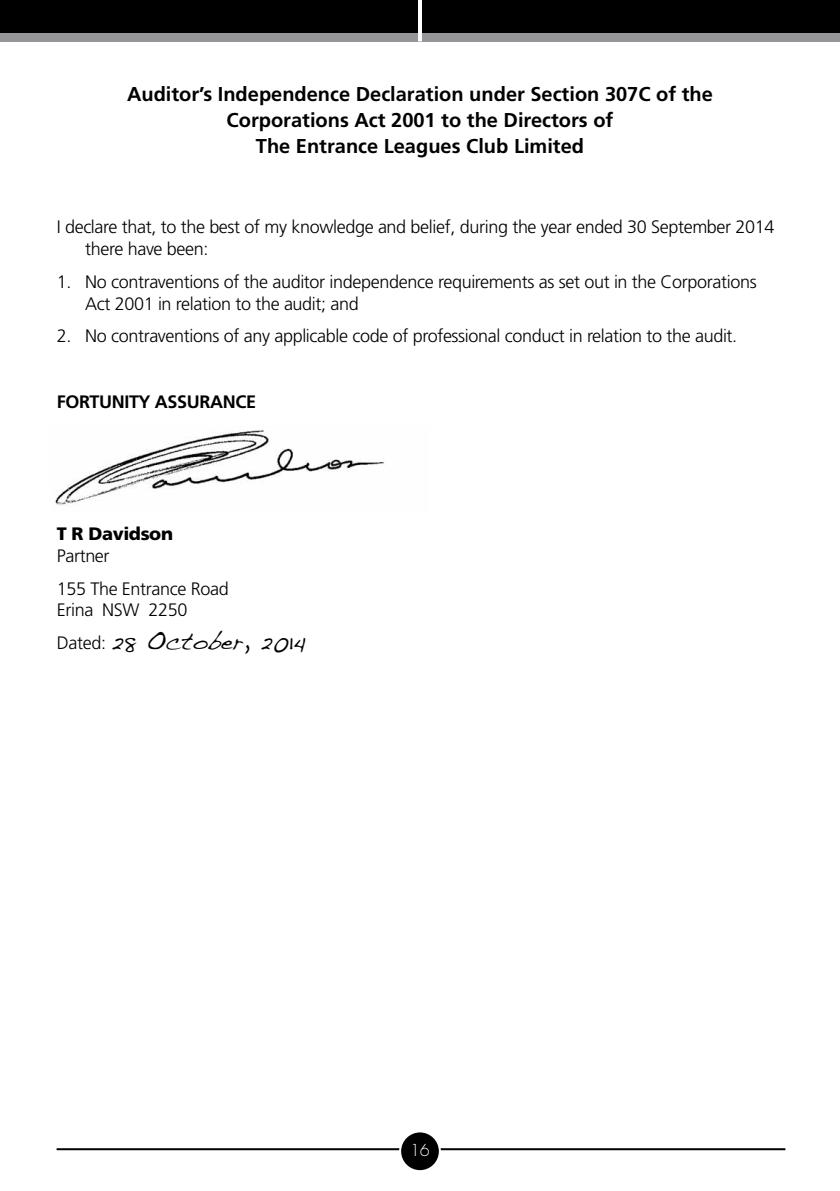
<style>
.page{position:relative;width:840px;height:1191px;background:#fff}
.page>*{position:absolute;margin:0;border:0;box-sizing:border-box;transform-origin:0 0}
.t1{font:24px "Handwriting Dakota";color:#000}
.t2{font:700 20px/26px "Frutiger";color:#000;text-align:center}
.t3{font:300 18px/21.6px "Frutiger";letter-spacing:-.02em;color:#000}
.t4{font:700 18px "Frutiger";letter-spacing:-.02em;color:#000}
.t5{font:900 18px "Frutiger";letter-spacing:-.02em;color:#000}
.t6{font:300 16px "Futura";color:#fff}
.s1{font-family:"Frutiger";font-weight:300;font-size:18px}
</style>
<div class="page">
<div style="left:0;top:11px;width:839px;height:30px;background:#939598"></div>
<hr style="left:57px;top:1148px;width:728px;height:2px;background:#000">
<div style="left:400px;top:1131px;width:39px;height:40px;background:#000;border-radius:50%"></div>
<div style="left:399px;top:1130px;width:41px;height:42px;border:2px solid #fff;border-radius:50%"></div>
<div style="left:0;top:0;width:839px;height:32px;background:#000"></div>
<hr style="left:418px;top:0;width:4px;height:41px;background:#fff">
<img style="left:55px;top:430px;width:329px;height:76px">
<p class="t2" style="left:127px;top:80px;width:587px">Auditor’s Independence Declaration under Section 307C of the<br>Corporations Act 2001 to the Directors of<br>The Entrance Leagues Club Limited</p>
<p class="t3" style="left:85px;top:216px;width:690px;text-indent:-28px">I declare that, to the best of my knowledge and belief, during the year ended 30 September 2014 there have been:</p>
<p class="t3" style="left:85px;top:271px;width:672px;text-indent:-28px">1. No contraventions of the auditor independence requirements as set out in the Corporations<br>Act 2001 in relation to the audit; and</p>
<p class="t3" style="left:57px;top:325px;width:681px">2. No contraventions of any applicable code of professional conduct in relation to the audit.</p>
<p class="t4" style="left:57px;top:391px;width:201px">FORTUNITY ASSURANCE</p>
<p class="t5" style="left:57px;top:523px;width:118px">T R Davidson</p>
<p class="t3" style="left:57px;top:539px;width:173px;line-height:33px">Partner<br>155 The Entrance Road</p>
<p class="t3" style="left:57px;top:599px;width:132px">Erina NSW 2250</p>
<h1 class="t1" style="left:57px;top:627px;width:250px"><span class="s1">Dated:</span> 28 October, 2014</h1>
<p class="t6" style="left:410px;top:1139px;width:21px">16</p>
</div>
